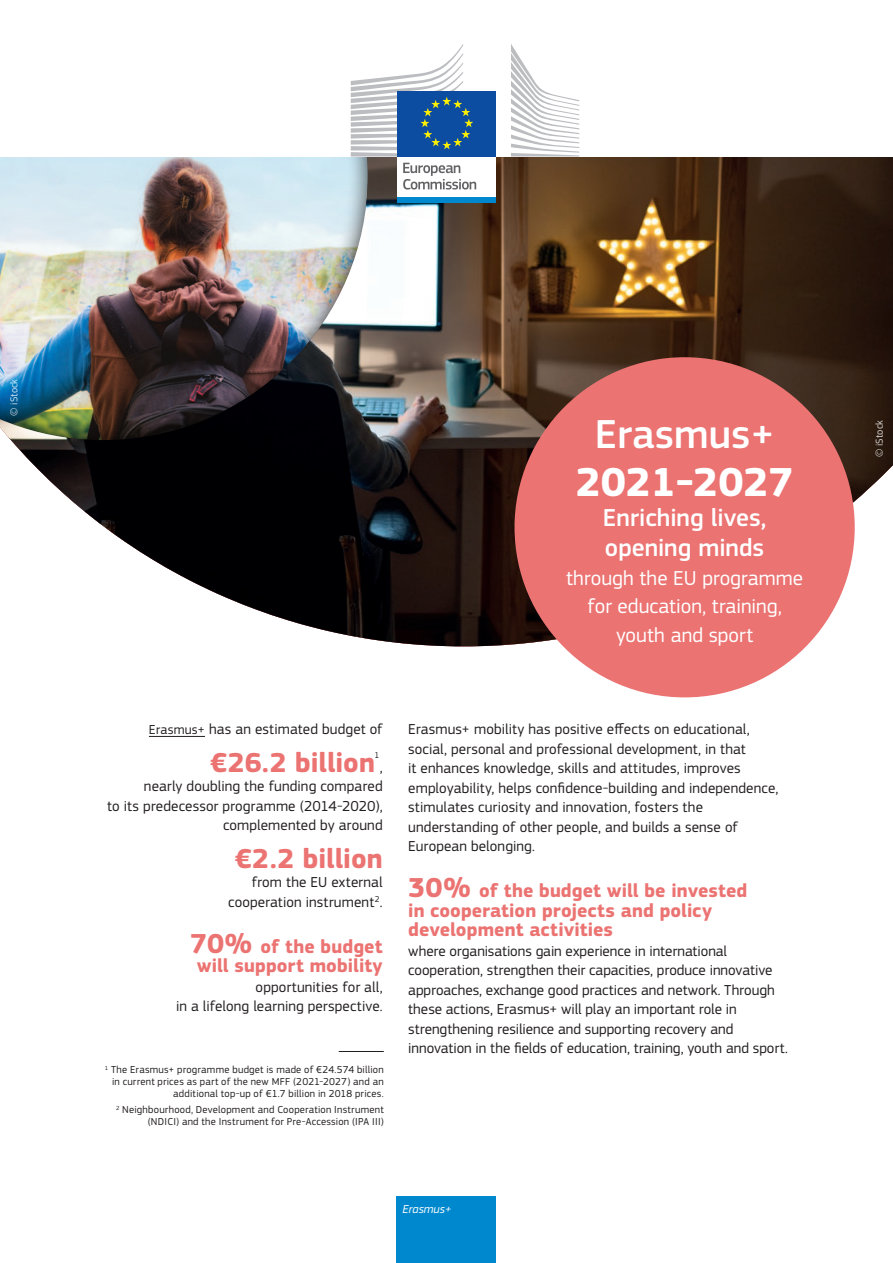
<style>
.page{position:relative;width:893px;height:1263px;background:#fff}
.page>*{position:absolute;margin:0;border:0;box-sizing:border-box;transform-origin:0 0}
.t1{font:700 42px "EC Square Sans Pro";color:#fff}
.t2{font:500 42px "EC Square Sans Pro";color:#fff}
.Body{font:700 28.5px "EC Square Sans Pro";color:#eb7372}
.t3{font:500 25.5px/30px "EC Square Sans Pro";color:#fff}
.t4{font:21px/28.5px "EC Square Sans Pro";color:#fff;text-align:center}
.Body-2{font:700 19.5px/19.5px "EC Square Sans Pro";letter-spacing:.005em;color:#eb7372;text-align:center}
.Body-3{font:15px/19.5px "EC Square Sans Pro";letter-spacing:.005em;color:#231f20;text-align:right}
.t5{font:italic 12px "EC Square Sans Pro";color:#fff}
.legend{font:10.5px/12px "EC Square Sans Pro";letter-spacing:.025em;color:#231f20;text-align:right}
.t6{font:10.5px "EC Square Sans Pro";color:#fff}
.Body-4{font:8.7px "EC Square Sans Pro";color:#231f20}
.s1{font-size:13.5px}
.s2{font-size:28.5px}
</style>
<div class="page">
<img style="left:11px;top:157px;width:882px;height:489px">
<img style="left:0;top:157px;width:369px;height:284px">
<div style="left:397px;top:1196px;width:99px;height:67px;background:#0088ce"></div>
<svg style="left:341px;top:81px;width:247px;height:132px"></svg>
<div style="left:397px;top:155px;width:99px;height:43px;background:#fff"></div>
<div style="left:397px;top:197px;width:99px;height:6px;background:#0088ce"></div>
<svg style="left:511px;top:44px;width:68px;height:112px"></svg>
<div style="left:397px;top:91px;width:99px;height:65px;background:#0d4da1"></div>
<svg style="left:351px;top:44px;width:122px;height:112px"></svg>
<svg style="left:403px;top:163px;width:73px;height:27px"></svg>
<div style="left:514px;top:357px;width:341px;height:340px;background:#eb7372;border-radius:50%"></div>
<hr style="left:149px;top:736px;width:56px;height:1px;background:#231f20">
<hr style="left:339px;top:1051px;width:45px;height:1px;background:#231f20">
<p class="t6" style="left:8px;top:416px;width:38px;rotate:-90deg">© iStock</p>
<h1 class="t2" style="left:595px;top:410px;width:181px">Erasmus+</h1>
<h1 class="t1" style="left:576px;top:457px;width:219px">2021-2027</h1>
<h2 class="t3" style="left:603px;top:503px;width:165px">Enriching lives, opening minds</h2>
<h2 class="t4" style="left:566px;top:564px;width:239px">through the EU programme for education, training, youth and sport</h2>
<p class="Body-3" style="left:149px;top:719px;width:235px"><span class="s1">Erasmus+</span> has an estimated budget of</p>
<p class="Body" style="left:210px;top:745px;width:166px">€26.2 billion</p>
<p class="Body-4" style="left:375px;top:750px;width:6px">1</p>
<p class="Body-3" style="left:107px;top:757px;width:277px">,<br>nearly doubling the funding compared<br>to its predecessor programme (2014-2020), complemented by around</p>
<p class="Body" style="left:235px;top:841px;width:150px">€2.2 billion</p>
<p class="Body-3" style="left:228px;top:872px;width:156px">from the EU external cooperation instrument<sup>2</sup>.</p>
<p class="Body-2" style="left:190px;top:937px;width:194px"><span class="s2">70%</span> of the budget will support mobility</p>
<p class="Body-3" style="left:176px;top:977px;width:208px">opportunities for all,<br>in a lifelong learning perspective.</p>
<p class="legend" style="left:105px;top:1064px;width:280px"><sup>1</sup> The Erasmus+ programme budget is made of €24.574 billion in current prices as part of the new MFF (2021-2027) and an additional top-up of €1.7 billion in 2018 prices.</p>
<p class="legend" style="left:116px;top:1104px;width:269px"><sup>2</sup> Neighbourhood, Development and Cooperation Instrument (NDICI) and the Instrument for Pre-Accession (IPA III)</p>
<p class="Body-3" style="left:408px;top:719px;width:372px;text-align:left">Erasmus+ mobility has positive effects on educational, social, personal and professional development, in that<br>it enhances knowledge, skills and attitudes, improves employability, helps confidence-building and independence, stimulates curiosity and innovation, fosters the understanding of other people, and builds a sense of European belonging.</p>
<p class="Body-2" style="left:408px;top:882px;width:341px;text-align:left"><span class="s2">30%</span> of the budget will be invested in cooperation projects and policy development activities</p>
<p class="Body-3" style="left:408px;top:941px;width:381px;text-align:left">where organisations gain experience in international cooperation, strengthen their capacities, produce innovative approaches, exchange good practices and network. Through these actions, Erasmus+ will play an important role in strengthening resilience and supporting recovery and innovation in the fields of education, training, youth and sport.</p>
<p class="t5" style="left:403px;top:1202px;width:51px">Erasmus+</p>
<p class="t6" style="left:873px;top:457px;width:38px;rotate:-90deg">© iStock</p>
</div>
